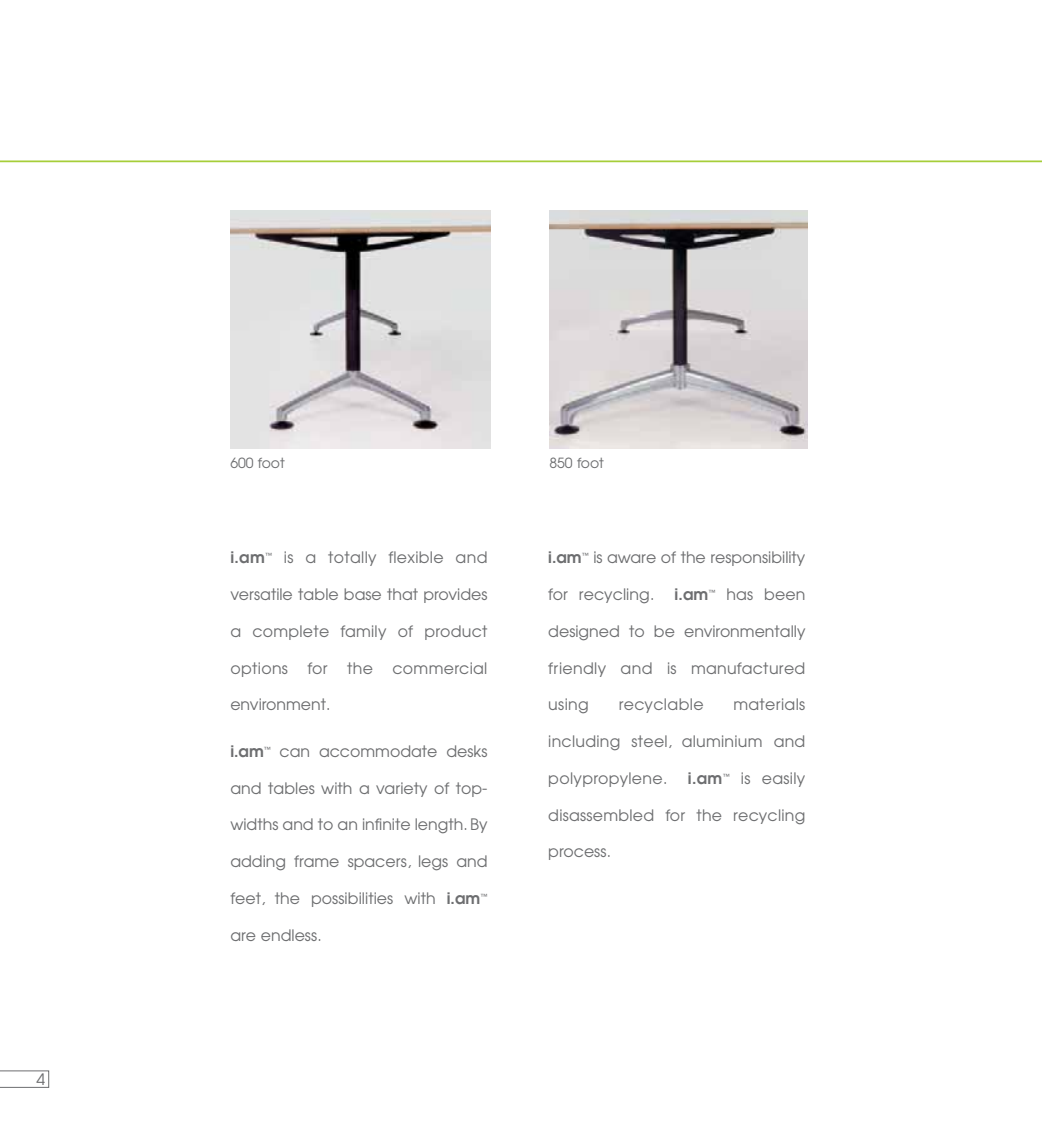
<style>
.page{position:relative;width:1042px;height:1141px;background:#fff}
.page>*{position:absolute;margin:0;border:0;box-sizing:border-box;transform-origin:0 0}
.t1{font:15.75px "Avant Garde";letter-spacing:.005em;color:#6d6e70}
.t2{font:600 15.75px "Avant Garde";letter-spacing:.01em;color:#6d6e70}
.t3{font:14px "Avant Garde";color:#6d6e70}
.t4{font:7px "Avant Garde";color:#6d6e70}
.s1{font-weight:600}
</style>
<div class="page">
<svg style="left:0;top:1070px;width:49px;height:18px"></svg>
<hr style="left:0;top:160px;width:1041px;height:2px;background:#a6ce39">
<img style="left:230px;top:210px;width:261px;height:238px">
<img style="left:549px;top:210px;width:258px;height:238px">
<p class="t1" style="left:37px;top:1074px;width:10px">4</p>
<p class="t3" style="left:230px;top:458px;width:56px">600 foot</p>
<p class="t3" style="left:549px;top:458px;width:56px">850 foot</p>
<p class="t2" style="left:230px;top:552px;width:36px">i.am</p>
<p class="t4" style="left:265px;top:553px;width:8px">™</p>
<p class="t1" style="left:284px;top:552px;width:205px">is a totally flexible and</p>
<p class="t1" style="left:230px;top:588px;width:258px">versatile table base that provides</p>
<p class="t1" style="left:230px;top:625px;width:258px">a complete family of product</p>
<p class="t1" style="left:230px;top:662px;width:258px">options for the commercial</p>
<p class="t1" style="left:230px;top:699px;width:102px">environment.</p>
<p class="t2" style="left:230px;top:745px;width:35px">i.am</p>
<p class="t4" style="left:264px;top:747px;width:8px">™</p>
<p class="t1" style="left:279px;top:745px;width:209px">can accommodate desks</p>
<p class="t1" style="left:230px;top:782px;width:258px">and tables with a variety of top-</p>
<p class="t1" style="left:230px;top:819px;width:258px">widths and to an infinite length. By</p>
<p class="t1" style="left:230px;top:856px;width:258px">adding frame spacers, legs and</p>
<p class="t1" style="left:230px;top:892px;width:251px">feet, the possibilities with <span class="s1">i.am</span></p>
<p class="t4" style="left:480px;top:894px;width:8px">™</p>
<p class="t1" style="left:230px;top:929px;width:93px">are endless.</p>
<p class="t2" style="left:548px;top:552px;width:35px">i.am</p>
<p class="t4" style="left:581px;top:553px;width:8px">™</p>
<p class="t1" style="left:593px;top:552px;width:213px">is aware of the responsibility</p>
<p class="t1" style="left:548px;top:588px;width:108px">for recycling.</p>
<p class="t2" style="left:674px;top:588px;width:35px">i.am</p>
<p class="t4" style="left:708px;top:590px;width:8px">™</p>
<p class="t1" style="left:726px;top:588px;width:80px">has been</p>
<p class="t1" style="left:548px;top:625px;width:258px">designed to be environmentally</p>
<p class="t1" style="left:548px;top:662px;width:258px">friendly and is manufactured</p>
<p class="t1" style="left:548px;top:699px;width:42px">using</p>
<p class="t1" style="left:618px;top:699px;width:86px">recyclable</p>
<p class="t1" style="left:733px;top:699px;width:73px">materials</p>
<p class="t1" style="left:548px;top:735px;width:258px">including steel, aluminium and</p>
<p class="t1" style="left:548px;top:772px;width:121px">polypropylene.</p>
<p class="t2" style="left:687px;top:772px;width:36px">i.am</p>
<p class="t4" style="left:722px;top:773px;width:8px">™</p>
<p class="t1" style="left:740px;top:772px;width:66px">is easily</p>
<p class="t1" style="left:548px;top:809px;width:258px">disassembled for the recycling</p>
<p class="t1" style="left:548px;top:846px;width:64px">process.</p>
</div>
